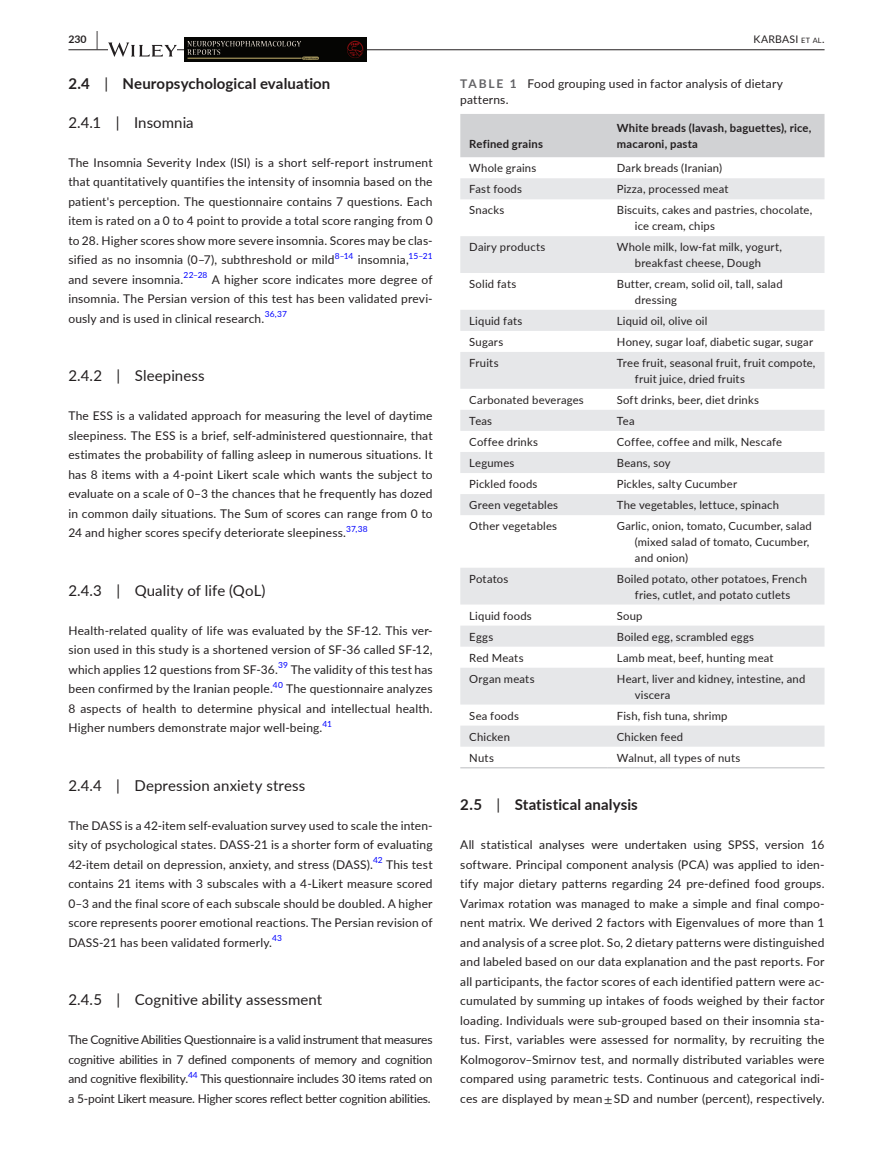
<style>
.page{position:relative;width:893px;height:1174px;background:#fff}
.page>*{position:absolute;margin:0;border:0;box-sizing:border-box;transform-origin:0 0}
.t1{font:15px "Lato";letter-spacing:.005em;color:#231f20}
.t2{font:700 15px "Lato";letter-spacing:.005em;color:#231f20}
.t3{font:12px/19.5px "Lato";letter-spacing:.015em;color:#231f20;text-align:justify}
.t4{font:11.25px/15.8px "Lato";letter-spacing:.015em;color:#231f20}
.t5{font:700 11.25px/15.8px "Lato";letter-spacing:.015em;color:#231f20}
.t6{font:10.5px "Lato";letter-spacing:.025em;color:#231f20}
.t7{font:700 10.5px "Lato";color:#231f20}
.t8{font:8.4px "Lato";letter-spacing:.015em;color:#00f}
.s1{font-size:19.5px}
.s2{font-size:7.35px}
.s3{font-weight:400}
.s4{font-weight:700;color:#636366}
.s5{font-family:"STIX"}
</style>
<div class="page">
<hr style="left:68px;top:49px;width:756px;height:1px;background:#231f20">
<svg style="left:108px;top:42px;width:69px;height:15px"></svg>
<img style="left:185px;top:38px;width:182px;height:23px">
<div style="left:460px;top:114px;width:364px;height:43px;background:#d1d2d4"></div>
<svg style="left:460px;top:178px;width:364px;height:568px;fill:#e6e7e9"></svg>
<hr style="left:460px;top:767px;width:148px;height:1px;background:#d1d2d4">
<hr style="left:608px;top:767px;width:216px;height:1px;background:#d1d2d4">
<p class="t7" style="left:68px;top:31px;width:31px">230 <span class="s1">|</span></p>
<p class="t6" style="left:753px;top:31px;width:73px">KARBASI <span class="s2">et al</span>.</p>
<p class="t2" style="left:68px;top:72px;width:263px">2.4 <span class="s3">|</span> Neuropsychological evaluation</p>
<p class="t1" style="left:68px;top:111px;width:127px">2.4.1 | Insomnia</p>
<p class="t3" style="left:68px;top:152px;width:366px">The Insomnia Severity Index (ISI) is a short self-report instrument that quantitatively quantifies the intensity of insomnia based on the patient's perception. The questionnaire contains 7 questions. Each item is rated on a 0 to 4 point to provide a total score ranging from 0 to 28. Higher scores show more severe insomnia. Scores may be clas&shy;sified as no insomnia (0–7), subthreshold or mild<sup>8–14</sup> insomnia,<sup>15–21 </sup>and severe insomnia.<sup>22–28</sup> A higher score indicates more degree of insomnia. The Persian version of this test has been validated previ&shy;ously and is used in clinical research.<sup>36,37</sup></p>
<p class="t3" style="left:460px;top:75px;width:324px;line-height:16.5px"><span class="s4">TABLE 1</span> Food grouping used in factor analysis of dietary patterns.</p>
<p class="t5" style="left:469px;top:135px;width:75px">Refined grains</p>
<p class="t5" style="left:617px;top:120px;width:196px">White breads (lavash, baguettes), rice, macaroni, pasta</p>
<p class="t4" style="left:469px;top:160px;width:68px">Whole grains</p>
<p class="t4" style="left:617px;top:160px;width:107px">Dark breads (Iranian)</p>
<p class="t4" style="left:469px;top:181px;width:54px">Fast foods</p>
<p class="t4" style="left:617px;top:181px;width:113px">Pizza, processed meat</p>
<p class="t4" style="left:469px;top:202px;width:37px">Snacks</p>
<p class="t4" style="left:635px;top:202px;width:179px;text-indent:-18px">Biscuits, cakes and pastries, chocolate, ice cream, chips</p>
<p class="t4" style="left:469px;top:239px;width:78px">Dairy products</p>
<p class="t4" style="left:617px;top:239px;width:167px;text-align:center">Whole milk, low-fat milk, yogurt, breakfast cheese, Dough</p>
<p class="t4" style="left:469px;top:276px;width:49px">Solid fats</p>
<p class="t4" style="left:635px;top:276px;width:149px;text-indent:-18px">Butter, cream, solid oil, tall, salad dressing</p>
<p class="t4" style="left:469px;top:312px;width:55px">Liquid fats</p>
<p class="t4" style="left:617px;top:312px;width:92px">Liquid oil, olive oil</p>
<p class="t4" style="left:469px;top:333px;width:35px">Sugars</p>
<p class="t4" style="left:617px;top:333px;width:198px">Honey, sugar loaf, diabetic sugar, sugar</p>
<p class="t4" style="left:469px;top:354px;width:31px">Fruits</p>
<p class="t4" style="left:635px;top:354px;width:182px;text-indent:-18px">Tree fruit, seasonal fruit, fruit compote, fruit juice, dried fruits</p>
<p class="t4" style="left:469px;top:391px;width:116px">Carbonated beverages</p>
<p class="t4" style="left:617px;top:391px;width:144px">Soft drinks, beer, diet drinks</p>
<p class="t4" style="left:469px;top:412px;width:24px">Teas</p>
<p class="t4" style="left:617px;top:412px;width:19px">Tea</p>
<p class="t4" style="left:469px;top:433px;width:70px">Coffee drinks</p>
<p class="t4" style="left:617px;top:433px;width:167px">Coffee, coffee and milk, Nescafe</p>
<p class="t4" style="left:469px;top:454px;width:47px">Legumes</p>
<p class="t4" style="left:617px;top:454px;width:55px">Beans, soy</p>
<p class="t4" style="left:469px;top:476px;width:70px">Pickled foods</p>
<p class="t4" style="left:617px;top:476px;width:122px">Pickles, salty Cucumber</p>
<p class="t4" style="left:469px;top:497px;width:90px">Green vegetables</p>
<p class="t4" style="left:617px;top:497px;width:164px">The vegetables, lettuce, spinach</p>
<p class="t4" style="left:469px;top:518px;width:89px">Other vegetables</p>
<p class="t4" style="left:635px;top:518px;width:178px;text-indent:-18px">Garlic, onion, tomato, Cucumber, salad (mixed salad of tomato, Cucumber, and onion)</p>
<p class="t4" style="left:469px;top:570px;width:40px">Potatos</p>
<p class="t4" style="left:617px;top:570px;width:192px;text-align:center">Boiled potato, other potatoes, French fries, cutlet, and potato cutlets</p>
<p class="t4" style="left:469px;top:607px;width:64px">Liquid foods</p>
<p class="t4" style="left:617px;top:607px;width:27px">Soup</p>
<p class="t4" style="left:469px;top:628px;width:25px">Eggs</p>
<p class="t4" style="left:617px;top:628px;width:139px">Boiled egg, scrambled eggs</p>
<p class="t4" style="left:469px;top:649px;width:56px">Red Meats</p>
<p class="t4" style="left:617px;top:649px;width:158px">Lamb meat, beef, hunting meat</p>
<p class="t4" style="left:469px;top:670px;width:67px">Organ meats</p>
<p class="t4" style="left:635px;top:670px;width:172px;text-indent:-18px">Heart, liver and kidney, intestine, and viscera</p>
<p class="t4" style="left:469px;top:707px;width:51px">Sea foods</p>
<p class="t4" style="left:617px;top:707px;width:112px">Fish, fish tuna, shrimp</p>
<p class="t4" style="left:469px;top:728px;width:42px">Chicken</p>
<p class="t4" style="left:617px;top:728px;width:68px">Chicken feed</p>
<p class="t4" style="left:469px;top:749px;width:26px">Nuts</p>
<p class="t4" style="left:617px;top:749px;width:125px">Walnut, all types of nuts</p>
<p class="t1" style="left:68px;top:365px;width:138px">2.4.2 | Sleepiness</p>
<p class="t3" style="left:68px;top:405px;width:366px">The ESS is a validated approach for measuring the level of daytime sleepiness. The ESS is a brief, self-administered questionnaire, that estimates the probability of falling asleep in numerous situations. It has 8 items with a 4-point Likert scale which wants the subject to evaluate on a scale of 0–3 the chances that he frequently has dozed in common daily situations. The Sum of scores can range from 0 to 24 and higher scores specify deteriorate sleepiness.</p>
<p class="t8" style="left:346px;top:523px;width:23px">37,38</p>
<p class="t1" style="left:68px;top:579px;width:199px">2.4.3 | Quality of life (QoL)</p>
<p class="t3" style="left:68px;top:620px;width:366px">Health-related quality of life was evaluated by the SF-12. This ver&shy;sion used in this study is a shortened version of SF-36 called SF-12, which applies 12 questions from SF-36.</p>
<p class="t8" style="left:278px;top:659px;width:11px">39</p>
<p class="t3" style="left:291px;top:659px;width:143px">The validity of this test has</p>
<p class="t3" style="left:68px;top:678px;width:206px">been confirmed by the Iranian people.</p>
<p class="t8" style="left:273px;top:679px;width:12px">40</p>
<p class="t3" style="left:68px;top:678px;width:366px;text-indent:218px">The questionnaire analyzes 8 aspects of health to determine physical and intellectual health.<br>Higher numbers demonstrate major well-being.</p>
<p class="t8" style="left:323px;top:718px;width:11px">41</p>
<p class="t1" style="left:68px;top:774px;width:238px">2.4.4 | Depression anxiety stress</p>
<p class="t3" style="left:68px;top:815px;width:366px">The DASS is a 42-item self-evaluation survey used to scale the inten&shy;sity of psychological states. DASS-21 is a shorter form of evaluating 42-item detail on depression, anxiety, and stress (DASS).</p>
<p class="t8" style="left:373px;top:854px;width:11px">42</p>
<p class="t3" style="left:68px;top:854px;width:366px;text-indent:318px">This test contains 21 items with 3 subscales with a 4-Likert measure scored 0–3 and the final score of each subscale should be doubled. A higher score represents poorer emotional reactions. The Persian revision of DASS-21 has been validated formerly.</p>
<p class="t8" style="left:272px;top:932px;width:12px">43</p>
<p class="t1" style="left:68px;top:989px;width:255px">2.4.5 | Cognitive ability assessment</p>
<p class="t3" style="left:68px;top:1029px;width:366px">The Cognitive Abilities Questionnaire is a valid instrument that measures cognitive abilities in 7 defined components of memory and cognition and cognitive flexibility.<sup>44</sup> This questionnaire includes 30 items rated on a 5-point Likert measure. Higher scores reflect better cognition abilities.</p>
<p class="t2" style="left:460px;top:794px;width:179px">2.5 <span class="s3">|</span> Statistical analysis</p>
<p class="t3" style="left:460px;top:834px;width:366px">All statistical analyses were undertaken using SPSS, version 16 software. Principal component analysis (PCA) was applied to iden&shy;tify major dietary patterns regarding 24 pre-defined food groups.<br>Varimax rotation was managed to make a simple and final compo&shy;nent matrix. We derived 2 factors with Eigenvalues of more than 1 and analysis of a scree plot. So, 2 dietary patterns were distinguished and labeled based on our data explanation and the past reports. For all participants, the factor scores of each identified pattern were ac&shy;cumulated by summing up intakes of foods weighed by their factor loading. Individuals were sub-grouped based on their insomnia sta&shy;tus. First, variables were assessed for normality, by recruiting the Kolmogorov–Smirnov test, and normally distributed variables were compared using parametric tests. Continuous and categorical indi&shy;ces are displayed by mean <span class="s5">±</span> SD and number (percent), respectively.</p>
</div>
